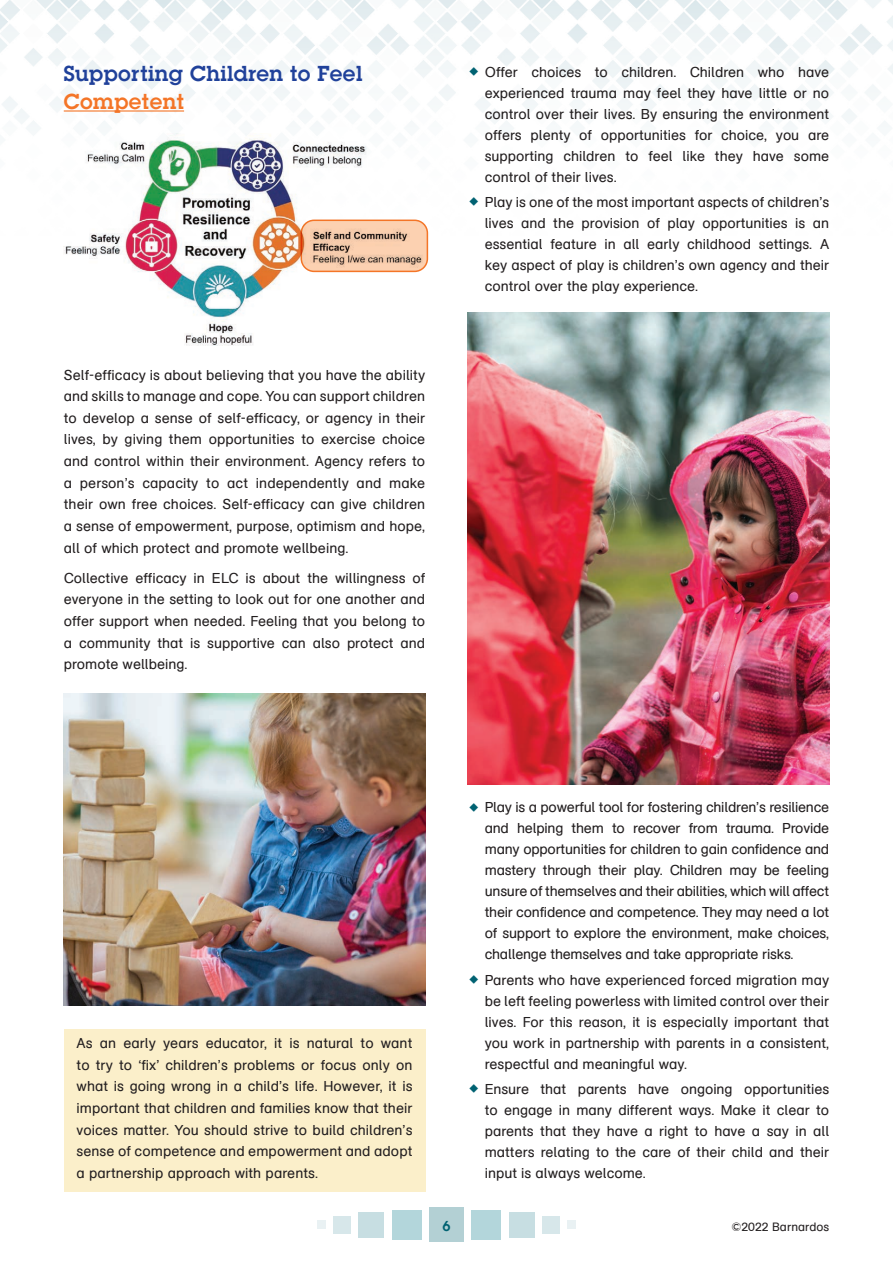
<style>
.page{position:relative;width:893px;height:1263px;background:#fff}
.page>*{position:absolute;margin:0;border:0;box-sizing:border-box;transform-origin:0 0}
.Heading_2{font:600 22.5px/27.6px "Lubalin Graph";letter-spacing:.02em;color:#20419a}
.t1{font:600 15px "Lubalin Graph";color:#006272}
.Highlighted_text{font:14.25px/21px "AG Schoolbook Regular A";color:#231f20;text-align:justify}
.t2{font:12px "AG Schoolbook Regular A";letter-spacing:.005em;color:#231f20}
.s1{color:#f47527}
</style>
<div class="page">
<div style="left:429px;top:1208px;width:34px;height:34px;background:#b3d0d4"></div>
<div style="left:392px;top:1210px;width:30px;height:29px;background:#b3d6db"></div>
<div style="left:359px;top:1212px;width:25px;height:25px;background:#c7dee2"></div>
<div style="left:567px;top:1220px;width:9px;height:9px;background:#e9f1f3"></div>
<div style="left:334px;top:1216px;width:17px;height:17px;background:#d7e7ea"></div>
<div style="left:542px;top:1216px;width:17px;height:17px;background:#d7e7ea"></div>
<div style="left:317px;top:1220px;width:9px;height:9px;background:#e9f1f3"></div>
<div style="left:509px;top:1212px;width:25px;height:25px;background:#c7dee2"></div>
<div style="left:471px;top:1210px;width:30px;height:29px;background:#b3d6db"></div>
<img style="left:0;top:0;width:893px;height:240px">
<hr style="left:64px;top:110px;width:120px;height:2px;background:#f47527">
<div style="left:64px;top:1029px;width:361px;height:162px;background:#fbefca"></div>
<img style="left:64px;top:134px;width:361px;height:211px">
<img style="left:64px;top:694px;width:361px;height:311px">
<img style="left:468px;top:313px;width:361px;height:472px">
<svg style="left:469px;top:67px;width:9px;height:9px"></svg>
<svg style="left:469px;top:197px;width:9px;height:9px"></svg>
<p class="Heading_2" style="left:64px;top:60px;width:300px">Supporting Children to Feel<br><span class="s1">Competent</span></p>
<p class="Highlighted_text" style="left:64px;top:364px;width:363px;line-height:21.6px">Self-efficacy is about believing that you have the ability and skills to manage and cope. You can support children to develop a sense of self-efficacy, or agency in their lives, by giving them opportunities to exercise choice and control within their environment. Agency refers to a person’s capacity to act independently and make their own free choices. Self-efficacy can give children a sense of empowerment, purpose, optimism and hope, all of which protect and promote wellbeing.</p>
<p class="Highlighted_text" style="left:64px;top:567px;width:363px;line-height:21.6px">Collective efficacy in ELC is about the willingness of everyone in the setting to look out for one another and offer support when needed. Feeling that you belong to a community that is supportive can also protect and promote wellbeing.</p>
<p class="Highlighted_text" style="left:485px;top:62px;width:346px">Offer choices to children. Children who have experienced trauma may feel they have little or no control over their lives. By ensuring the environment offers plenty of opportunities for choice, you are supporting children to feel like they have some control of their lives.</p>
<p class="Highlighted_text" style="left:485px;top:192px;width:346px">Play is one of the most important aspects of children’s lives and the provision of play opportunities is an essential feature in all early childhood settings. A key aspect of play is children’s own agency and their control over the play experience.</p>
<p class="Highlighted_text" style="left:77px;top:1033px;width:337px;line-height:21.6px">As an early years educator, it is natural to want to try to ‘fix’ children’s problems or focus only on what is going wrong in a child’s life. However, it is important that children and families know that their voices matter. You should strive to build children’s sense of competence and empowerment and adopt a partnership approach with parents.</p>
<p class="Highlighted_text" style="left:485px;top:797px;width:346px">Play is a powerful tool for fostering children’s resilience and helping them to recover from trauma. Provide many opportunities for children to gain confidence and mastery through their play. Children may be feeling unsure of themselves and their abilities, which will affect their confidence and competence. They may need a lot of support to explore the environment, make choices, challenge themselves and take appropriate risks.</p>
<p class="Highlighted_text" style="left:485px;top:969px;width:346px">Parents who have experienced forced migration may be left feeling powerless with limited control over their lives. For this reason, it is especially important that you work in partnership with parents in a consistent, respectful and meaningful way.</p>
<p class="Highlighted_text" style="left:485px;top:1079px;width:346px">Ensure that parents have ongoing opportunities to engage in many different ways. Make it clear to parents that they have a right to have a say in all matters relating to the care of their child and their input is always welcome.</p>
<p class="t1" style="left:442px;top:1216px;width:10px">6</p>
<p class="t2" style="left:731px;top:1220px;width:99px">©2022 Barnardos</p>
</div>
